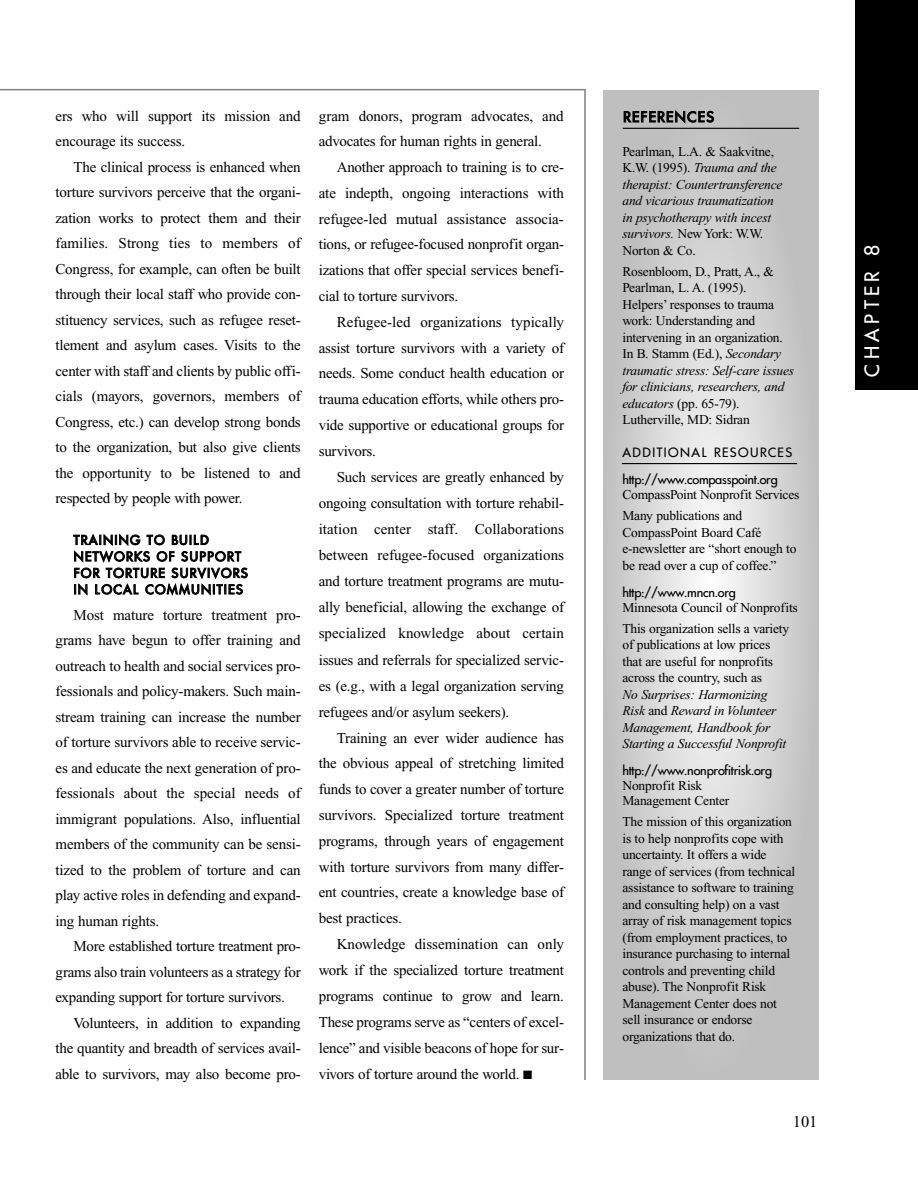
<style>
.page{position:relative;width:918px;height:1188px;background:#fff}
.page>*{position:absolute;margin:0;border:0;box-sizing:border-box;transform-origin:0 0}
.t1{font:21px "Donata";letter-spacing:.215em;color:#fff}
.t2{font:16.5px "Times New Roman";color:#000}
.t3{font:15px/25.5px "Times New Roman";letter-spacing:-.015em;color:#000;text-align:justify}
.t4{font:15px "Donata";letter-spacing:.105em;color:#000}
.t5{font:13.5px/16.5px "Times New Roman";letter-spacing:-.015em;color:#000}
.t6{font:italic 13.5px/16.5px "Times New Roman";letter-spacing:-.015em;color:#000}
.t7{font:13.5px/27px "Donata";letter-spacing:-.015em;color:#000}
.t8{font:13.5px/16.5px "Donata";letter-spacing:.105em;color:#000}
.s1{font-style:normal}
.s2{font-style:italic}
</style>
<div class="page">
<hr style="left:0;top:89px;width:586px;height:1px;background:#808080">
<div style="left:603px;top:90px;width:216px;height:990px;background:#bfbfbf"></div>
<div style="left:603px;top:96px;width:216px;height:978px;background:#c0c0c0;border-radius:50%"></div>
<div style="left:610px;top:127px;width:202px;height:916px;background:#c4c4c4;border-radius:50%"></div>
<div style="left:617px;top:158px;width:188px;height:855px;background:#c8c8c8;border-radius:50%"></div>
<div style="left:623px;top:188px;width:176px;height:794px;background:#ccc;border-radius:50%"></div>
<div style="left:630px;top:219px;width:162px;height:733px;background:#d0d0d0;border-radius:50%"></div>
<div style="left:637px;top:249px;width:148px;height:672px;background:#d4d4d4;border-radius:50%"></div>
<div style="left:644px;top:280px;width:134px;height:611px;background:#d8d8d8;border-radius:50%"></div>
<div style="left:650px;top:310px;width:122px;height:550px;background:#dcdcdc;border-radius:50%"></div>
<div style="left:657px;top:341px;width:108px;height:489px;background:#e0e0e0;border-radius:50%"></div>
<div style="left:664px;top:371px;width:94px;height:428px;background:#e4e4e4;border-radius:50%"></div>
<div style="left:671px;top:402px;width:80px;height:366px;background:#e8e8e8;border-radius:50%"></div>
<div style="left:677px;top:432px;width:68px;height:306px;background:#ececec;border-radius:50%"></div>
<div style="left:684px;top:463px;width:54px;height:244px;background:#f0f0f0;border-radius:50%"></div>
<div style="left:691px;top:494px;width:40px;height:183px;background:#f4f4f4;border-radius:50%"></div>
<div style="left:698px;top:524px;width:26px;height:122px;background:#f8f8f8;border-radius:50%"></div>
<div style="left:704px;top:555px;width:14px;height:61px;background:#fcfcfc;border-radius:50%"></div>
<hr style="left:623px;top:128px;width:176px;height:1px;background:#000">
<hr style="left:622px;top:463px;width:175px;height:1px;background:#000">
<hr style="left:584px;top:89px;width:2px;height:991px;background:#808080">
<div style="left:855px;top:0;width:63px;height:390px;background:#000"></div>
<p class="t3" style="left:56px;top:104px;width:247px">ers who will support its mission and encourage its success.</p>
<p class="t3" style="left:56px;top:155px;width:247px;text-indent:18px">The clinical process is enhanced when torture survivors perceive that the organi&shy;zation works to protect them and their families. Strong ties to members of Congress, for example, can often be built through their local staff who provide con&shy;stituency services, such as refugee reset&shy;tlement and asylum cases. Visits to the center with staff and clients by public offi&shy;cials (mayors, governors, members of Congress, etc.) can develop strong bonds to the organization, but also give clients the opportunity to be listened to and respected by people with power.</p>
<p class="t8" style="left:74px;top:532px;width:176px">TRAINING TO BUILD<br>NETWORKS OF SUPPORT<br>FOR TORTURE SURVIVORS<br>IN LOCAL COMMUNITIES</p>
<p class="t3" style="left:56px;top:603px;width:247px;text-indent:18px">Most mature torture treatment pro&shy;grams have begun to offer training and outreach to health and social services pro&shy;fessionals and policy-makers. Such main&shy;stream training can increase the number of torture survivors able to receive servic&shy;es and educate the next generation of pro&shy;fessionals about the special needs of immigrant populations. Also, influential members of the community can be sensi&shy;tized to the problem of torture and can play active roles in defending and expand&shy;ing human rights.</p>
<p class="t3" style="left:56px;top:935px;width:247px;text-indent:18px">More established torture treatment pro&shy;grams also train volunteers as a strategy for expanding support for torture survivors.</p>
<p class="t3" style="left:56px;top:1011px;width:247px;text-indent:18px">Volunteers, in addition to expanding the quantity and breadth of services avail&shy;able to survivors, may also become pro-</p>
<p class="t3" style="left:319px;top:104px;width:247px">gram donors, program advocates, and advocates for human rights in general.</p>
<p class="t3" style="left:319px;top:155px;width:247px;text-indent:18px">Another approach to training is to cre&shy;ate indepth, ongoing interactions with refugee-led mutual assistance associa&shy;tions, or refugee-focused nonprofit organ&shy;izations that offer special services benefi&shy;cial to torture survivors.</p>
<p class="t3" style="left:319px;top:310px;width:247px;text-indent:18px">Refugee-led organizations typically assist torture survivors with a variety of needs. Some conduct health education or trauma education efforts, while others pro&shy;vide supportive or educational groups for survivors.</p>
<p class="t3" style="left:319px;top:465px;width:247px;line-height:26.1px;text-indent:18px">Such services are greatly enhanced by ongoing consultation with torture rehabil&shy;itation center staff. Collaborations between refugee-focused organizations and torture treatment programs are mutu&shy;ally beneficial, allowing the exchange of specialized knowledge about certain issues and referrals for specialized servic&shy;es (e.g., with a legal organization serving refugees and/or asylum seekers).</p>
<p class="t3" style="left:319px;top:726px;width:247px;text-indent:18px">Training an ever wider audience has the obvious appeal of stretching limited funds to cover a greater number of torture survivors. Specialized torture treatment programs, through years of engagement with torture survivors from many differ&shy;ent countries, create a knowledge base of best practices.</p>
<p class="t3" style="left:319px;top:932px;width:247px;line-height:26px;text-indent:18px">Knowledge dissemination can only work if the specialized torture treatment programs continue to grow and learn.<br>These programs serve as “centers of excel&shy;lence” and visible beacons of hope for sur&shy;vivors of torture around the world. ■</p>
<p class="t4" style="left:623px;top:108px;width:92px">REFERENCES</p>
<p class="t6" style="left:622px;top:144px;width:162px"><span class="s1">Pearlman, L.A. &amp; Saakvitne,<br>K.W. (1995).</span> Trauma and the therapist: Countertransference and vicarious traumatization in psychotherapy with incest survivors. <span class="s1">New York: W.W.<br>Norton &amp; Co.</span></p>
<p class="t5" style="left:622px;top:264px;width:173px">Rosenbloom, D., Pratt, A., &amp;<br>Pearlman, L. A. (1995).<br>Helpers’ responses to trauma work: Understanding and intervening in an organization.<br>In B. Stamm (Ed.), <span class="s2">Secondary traumatic stress: Self-care issues for clinicians, researchers, and educators</span> (pp. 65-79).<br>Lutherville, MD: Sidran</p>
<p class="t7" style="left:622px;top:440px;width:171px">ADDITIONAL RESOURCES http://www.compasspoint.org</p>
<p class="t5" style="left:622px;top:486px;width:178px;line-height:21px">CompassPoint Nonprofit Services<br>Many publications and</p>
<p class="t5" style="left:622px;top:525px;width:175px">CompassPoint Board Café e-newsletter are “short enough to be read over a cup of coffee.”</p>
<p class="t7" style="left:622px;top:579px;width:115px">http://www.mncn.org</p>
<p class="t5" style="left:622px;top:598px;width:177px;line-height:21px">Minnesota Council of Nonprofits<br>This organization sells a variety</p>
<p class="t5" style="left:622px;top:638px;width:152px">of publications at low prices that are useful for nonprofits across the country, such as</p>
<p class="t6" style="left:622px;top:687px;width:165px">No Surprises: Harmonizing<br>Risk <span class="s1">and</span> Reward in Volunteer<br>Management, Handbook for<br>Starting a Successful Nonprofit</p>
<p class="t7" style="left:622px;top:758px;width:151px">http://www.nonprofitrisk.org</p>
<p class="t5" style="left:622px;top:780px;width:108px;line-height:15px">Nonprofit Risk<br>Management Center</p>
<p class="t5" style="left:622px;top:815px;width:174px">The mission of this organization is to help nonprofits cope with uncertainty. It offers a wide range of services (from technical assistance to software to training and consulting help) on a vast array of risk management topics (from employment practices, to insurance purchasing to internal controls and preventing child abuse). The Nonprofit Risk<br>Management Center does not sell insurance or endorse organizations that do.</p>
<p class="t2" style="left:793px;top:1115px;width:26px">101</p>
<h1 class="t1" style="left:860px;top:377px;width:133px;rotate:-90deg">CHAPTER 8</h1>
</div>
